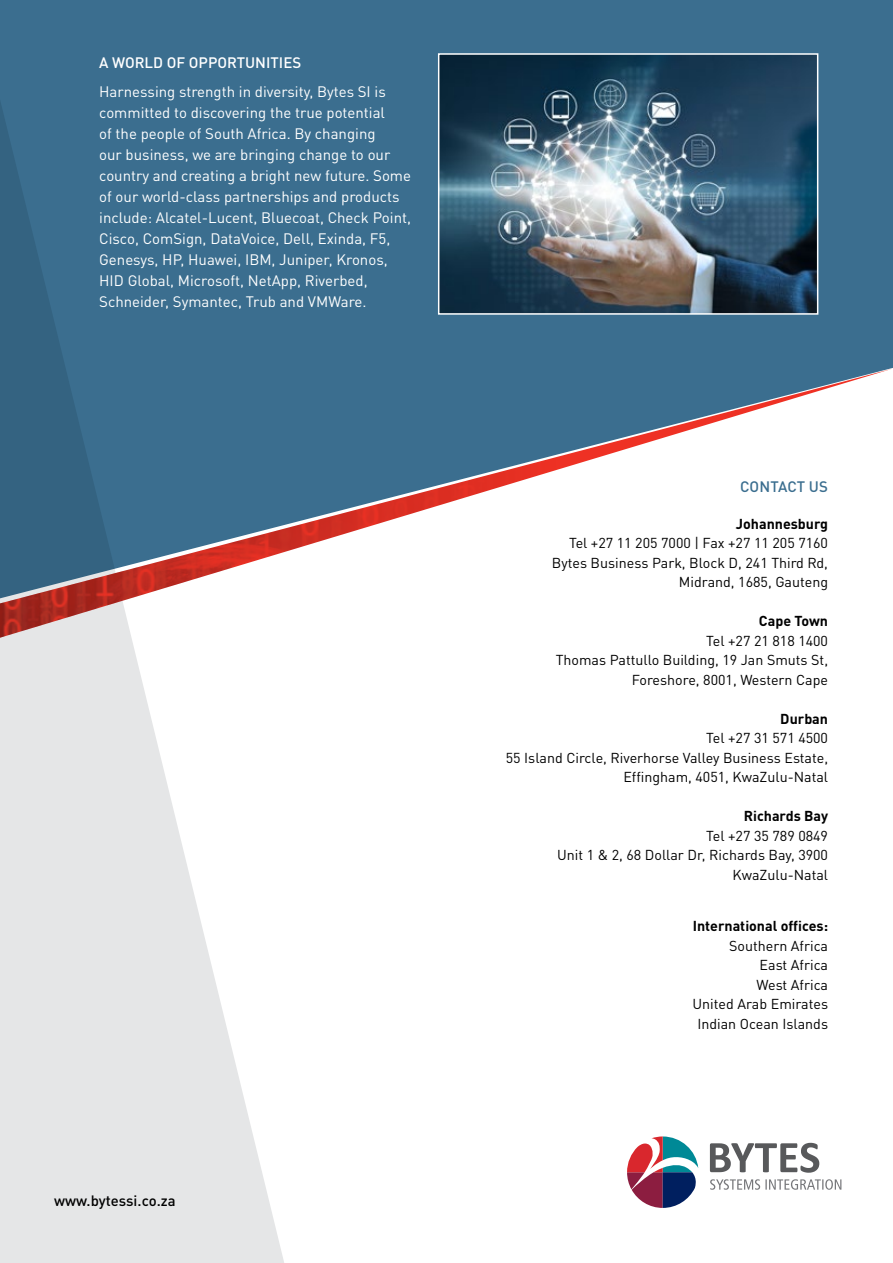
<style>
.page{position:relative;width:893px;height:1263px;background:#fff}
.page>*{position:absolute;margin:0;border:0;box-sizing:border-box;transform-origin:0 0}
.t1{font:15px/21px "DIN Pro";color:#fff}
.t2{font:500 15px "DIN Pro";color:#fff}
.t3{font:500 15px "DIN Pro";color:#3b6e8f}
.t4{font:500 14.85px "DIN Pro";color:#000}
.t5{font:14.25px/19.5px "DIN Pro";color:#000;text-align:right}
.t6{font:700 14.25px "DIN Pro";color:#000}
</style>
<div class="page">
<svg style="left:0;top:638px;width:284px;height:625px;fill:#e5e6e7"></svg>
<svg style="left:0;top:0;width:893px;height:369px;background:#3b6e8e"></svg>
<svg style="left:627px;top:1136px;width:71px;height:72px"></svg>
<svg style="left:710px;top:1179px;width:131px;height:11px"></svg>
<svg style="left:710px;top:1143px;width:109px;height:30px"></svg>
<img style="left:441px;top:56px;width:374px;height:256px">
<div style="left:438px;top:53px;width:380px;height:262px;border:2px solid #fff"></div>
<svg style="left:616px;top:369px;width:275px;height:83px"></svg>
<img style="left:0;top:369px;width:616px;height:269px">
<p class="t2" style="left:99px;top:50px;width:203px">A WORLD OF OPPORTUNITIES</p>
<p class="t1" style="left:99px;top:80px;width:313px">Harnessing strength in diversity, Bytes SI is committed to discovering the true potential<br>of the people of South Africa. By changing<br>our business, we are bringing change to our country and creating a bright new future. Some of our world-class partnerships and products include: Alcatel-Lucent, Bluecoat, Check Point, Cisco, ComSign, DataVoice, Dell, Exinda, F5, Genesys, HP, Huawei, IBM, Juniper, Kronos, HID Global, Microsoft, NetApp, Riverbed, Schneider, Symantec, Trub and VMWare.</p>
<p class="t4" style="left:54px;top:1189px;width:123px">www.bytessi.co.za</p>
<p class="t3" style="left:740px;top:474px;width:89px">CONTACT US</p>
<p class="t6" style="left:736px;top:512px;width:94px">Johannesburg</p>
<p class="t5" style="left:552px;top:532px;width:278px">Tel +27 11 205 7000 | Fax +27 11 205 7160<br>Bytes Business Park, Block D, 241 Third Rd,<br>Midrand, 1685, Gauteng</p>
<p class="t6" style="left:759px;top:609px;width:71px">Cape Town</p>
<p class="t5" style="left:556px;top:630px;width:274px">Tel +27 21 818 1400<br>Thomas Pattullo Building, 19 Jan Smuts St,<br>Foreshore, 8001, Western Cape</p>
<p class="t6" style="left:780px;top:707px;width:49px">Durban</p>
<p class="t5" style="left:506px;top:727px;width:324px">Tel +27 31 571 4500<br>55 Island Circle, Riverhorse Valley Business Estate,<br>Effingham, 4051, KwaZulu-Natal</p>
<p class="t6" style="left:744px;top:804px;width:86px">Richards Bay</p>
<p class="t5" style="left:557px;top:824px;width:273px">Tel +27 35 789 0849<br>Unit 1 &amp; 2, 68 Dollar Dr, Richards Bay, 3900<br>KwaZulu-Natal</p>
<p class="t6" style="left:693px;top:914px;width:137px">International offices:</p>
<p class="t5" style="left:692px;top:934px;width:137px">Southern Africa<br>East Africa<br>West Africa<br>United Arab Emirates<br>Indian Ocean Islands</p>
</div>
